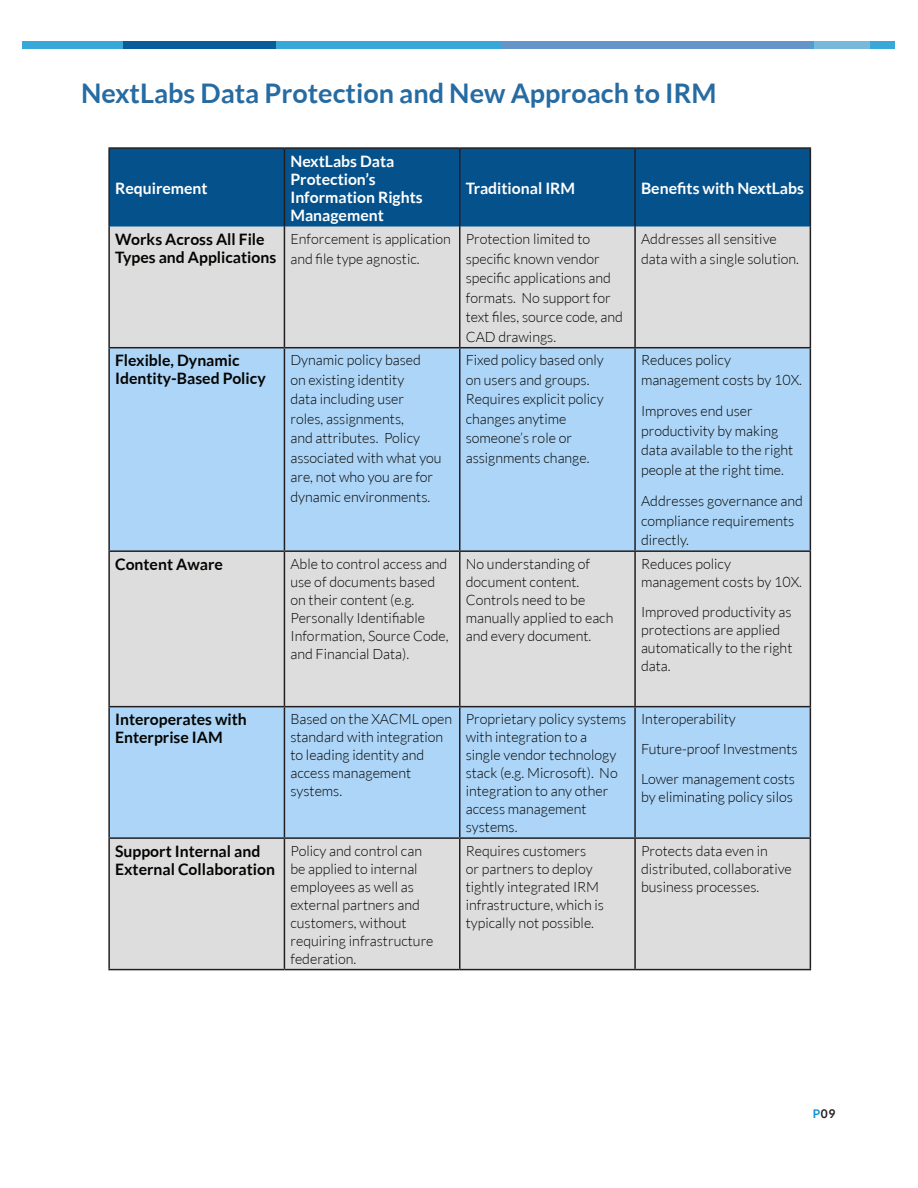
<style>
.page{position:relative;width:918px;height:1188px;background:#fff}
.page>*{position:absolute;margin:0;border:0;box-sizing:border-box;transform-origin:0 0}
.TABLE_HEAD{font:700 27px "Lato";color:#266ba1}
.ONE_LINER{font:700 15.75px/18px "Lato";color:#040503}
.ONE_LINER-2{font:700 15.75px/18px "Lato";color:#fff}
.TABLE_TEXT{font:700 15.75px "Lato";color:#fff}
.ONE_LINER-3{font:300 14.25px/18px "Lato";color:#040503}
.TABLE_TEXT-2{font:300 14.25px/19.5px "Lato";color:#040503}
.t1{font:700 12px "Lato";color:#241f21}
.s1{color:#1294cf}
</style>
<div class="page">
<div style="left:22px;top:41px;width:874px;height:8px;background:#38a8d9"></div>
<div style="left:123px;top:41px;width:153px;height:8px;background:#085c9c"></div>
<div style="left:814px;top:41px;width:56px;height:8px;background:#78b8d9"></div>
<div style="left:502px;top:41px;width:310px;height:8px;background:#6696c9"></div>
<div style="left:110px;top:149px;width:700px;height:78px;background:#04518c"></div>
<div style="left:110px;top:227px;width:700px;height:742px;background:#dedddd"></div>
<svg style="left:110px;top:348px;width:700px;height:489px;background:#bad5ec"></svg>
<hr style="left:108px;top:227px;width:2px;height:120px;background:#231f20">
<hr style="left:284px;top:227px;width:1px;height:120px;background:#231f20">
<hr style="left:459px;top:227px;width:1px;height:120px;background:#231f20">
<hr style="left:634px;top:227px;width:2px;height:120px;background:#231f20">
<hr style="left:810px;top:227px;width:1px;height:120px;background:#231f20">
<hr style="left:108px;top:347px;width:176px;height:1px;background:#231f20">
<hr style="left:108px;top:348px;width:2px;height:202px;background:#231f20">
<hr style="left:284px;top:347px;width:176px;height:1px;background:#231f20">
<hr style="left:284px;top:348px;width:1px;height:202px;background:#231f20">
<hr style="left:460px;top:347px;width:175px;height:1px;background:#231f20">
<hr style="left:459px;top:348px;width:1px;height:202px;background:#231f20">
<hr style="left:635px;top:347px;width:176px;height:1px;background:#231f20">
<hr style="left:634px;top:348px;width:2px;height:202px;background:#231f20">
<hr style="left:810px;top:348px;width:1px;height:202px;background:#231f20">
<hr style="left:108px;top:550px;width:176px;height:2px;background:#231f20">
<hr style="left:108px;top:552px;width:2px;height:154px;background:#231f20">
<hr style="left:284px;top:550px;width:176px;height:2px;background:#231f20">
<hr style="left:284px;top:552px;width:1px;height:154px;background:#231f20">
<hr style="left:460px;top:550px;width:175px;height:2px;background:#231f20">
<hr style="left:459px;top:552px;width:1px;height:154px;background:#231f20">
<hr style="left:635px;top:550px;width:176px;height:2px;background:#231f20">
<hr style="left:634px;top:552px;width:2px;height:154px;background:#231f20">
<hr style="left:810px;top:552px;width:1px;height:154px;background:#231f20">
<hr style="left:108px;top:706px;width:176px;height:1px;background:#231f20">
<hr style="left:108px;top:707px;width:2px;height:130px;background:#231f20">
<hr style="left:284px;top:706px;width:176px;height:1px;background:#231f20">
<hr style="left:284px;top:707px;width:1px;height:130px;background:#231f20">
<hr style="left:460px;top:706px;width:175px;height:1px;background:#231f20">
<hr style="left:459px;top:707px;width:1px;height:130px;background:#231f20">
<hr style="left:635px;top:706px;width:176px;height:1px;background:#231f20">
<hr style="left:634px;top:707px;width:2px;height:130px;background:#231f20">
<hr style="left:810px;top:707px;width:1px;height:130px;background:#231f20">
<hr style="left:108px;top:837px;width:176px;height:2px;background:#231f20">
<hr style="left:108px;top:839px;width:2px;height:130px;background:#231f20">
<hr style="left:284px;top:837px;width:176px;height:2px;background:#231f20">
<hr style="left:284px;top:839px;width:1px;height:130px;background:#231f20">
<hr style="left:460px;top:837px;width:175px;height:2px;background:#231f20">
<hr style="left:459px;top:839px;width:1px;height:130px;background:#231f20">
<hr style="left:635px;top:837px;width:176px;height:2px;background:#231f20">
<hr style="left:634px;top:839px;width:2px;height:130px;background:#231f20">
<hr style="left:810px;top:839px;width:1px;height:130px;background:#231f20">
<hr style="left:108px;top:969px;width:176px;height:1px;background:#231f20">
<hr style="left:284px;top:969px;width:176px;height:1px;background:#231f20">
<hr style="left:460px;top:969px;width:175px;height:1px;background:#231f20">
<hr style="left:635px;top:969px;width:176px;height:1px;background:#231f20">
<hr style="left:108px;top:147px;width:176px;height:2px;background:#231f20">
<hr style="left:108px;top:149px;width:2px;height:78px;background:#231f20">
<hr style="left:284px;top:147px;width:176px;height:2px;background:#231f20">
<hr style="left:284px;top:149px;width:1px;height:78px;background:#231f20">
<hr style="left:460px;top:147px;width:175px;height:2px;background:#231f20">
<hr style="left:459px;top:149px;width:1px;height:78px;background:#231f20">
<hr style="left:635px;top:147px;width:176px;height:2px;background:#231f20">
<hr style="left:634px;top:149px;width:2px;height:78px;background:#231f20">
<hr style="left:810px;top:149px;width:1px;height:78px;background:#231f20">
<p class="TABLE_HEAD" style="left:81px;top:77px;width:637px">NextLabs Data Protection and New Approach to IRM</p>
<p class="TABLE_TEXT" style="left:115px;top:179px;width:94px">Requirement</p>
<p class="ONE_LINER-2" style="left:290px;top:152px;width:134px">NextLabs Data<br>Protection’s<br>Information Rights<br>Management</p>
<p class="ONE_LINER-2" style="left:466px;top:179px;width:111px">Traditional IRM</p>
<p class="ONE_LINER-2" style="left:641px;top:179px;width:165px">Benefits with NextLabs</p>
<p class="ONE_LINER" style="left:115px;top:230px;width:163px">Works Across All File<br>Types and Applications</p>
<p class="TABLE_TEXT-2" style="left:290px;top:229px;width:162px">Enforcement is application and file type agnostic.</p>
<p class="TABLE_TEXT-2" style="left:466px;top:229px;width:159px">Protection limited to specific known vendor specific applications and formats. No support for text files, source code, and<br>CAD drawings.</p>
<p class="TABLE_TEXT-2" style="left:641px;top:229px;width:159px">Addresses all sensitive data with a single solution.</p>
<p class="ONE_LINER" style="left:115px;top:351px;width:152px">Flexible, Dynamic<br>Identity-Based Policy</p>
<p class="TABLE_TEXT-2" style="left:290px;top:350px;width:153px">Dynamic policy based<br>on existing identity<br>data including user<br>roles, assignments,<br>and attributes. Policy associated with what you are, not who you are for dynamic environments.</p>
<p class="TABLE_TEXT-2" style="left:466px;top:350px;width:140px">Fixed policy based only on users and groups.<br>Requires explicit policy changes anytime someone’s role or assignments change.</p>
<p class="TABLE_TEXT-2" style="left:641px;top:350px;width:162px">Reduces policy management costs by 10X.</p>
<p class="TABLE_TEXT-2" style="left:641px;top:401px;width:154px">Improves end user productivity by making data available to the right people at the right time.</p>
<p class="TABLE_TEXT-2" style="left:641px;top:491px;width:163px">Addresses governance and compliance requirements directly.</p>
<p class="ONE_LINER" style="left:115px;top:555px;width:109px">Content Aware</p>
<p class="ONE_LINER-3" style="left:290px;top:555px;width:160px">Able to control access and use of documents based on their content (e.g.<br>Personally Identifiable<br>Information, Source Code, and Financial Data).</p>
<p class="ONE_LINER-3" style="left:466px;top:555px;width:149px">No understanding of document content.<br>Controls need to be manually applied to each and every document.</p>
<p class="ONE_LINER-3" style="left:641px;top:555px;width:162px">Reduces policy management costs by 10X.</p>
<p class="ONE_LINER-3" style="left:641px;top:603px;width:153px">Improved productivity as protections are applied automatically to the right data.</p>
<p class="ONE_LINER" style="left:115px;top:710px;width:133px">Interoperates with<br>Enterprise IAM</p>
<p class="ONE_LINER-3" style="left:290px;top:710px;width:163px">Based on the XACML open standard with integration to leading identity and access management systems.</p>
<p class="ONE_LINER-3" style="left:466px;top:710px;width:162px">Proprietary policy systems with integration to a<br>single vendor technology stack (e.g. Microsoft). No integration to any other access management systems.</p>
<p class="ONE_LINER-3" style="left:641px;top:710px;width:96px">Interoperability</p>
<p class="ONE_LINER-3" style="left:641px;top:740px;width:158px">Future-proof Investments</p>
<p class="ONE_LINER-3" style="left:641px;top:770px;width:155px">Lower management costs by eliminating policy silos</p>
<p class="ONE_LINER" style="left:115px;top:842px;width:161px">Support Internal and<br>External Collaboration</p>
<p class="ONE_LINER-3" style="left:290px;top:842px;width:145px">Policy and control can be applied to internal employees as well as external partners and customers, without requiring infrastructure federation.</p>
<p class="ONE_LINER-3" style="left:466px;top:842px;width:140px">Requires customers<br>or partners to deploy tightly integrated IRM infrastructure, which is typically not possible.</p>
<p class="ONE_LINER-3" style="left:641px;top:842px;width:152px">Protects data even in distributed, collaborative business processes.</p>
<p class="t1" style="left:813px;top:1107px;width:24px"><span class="s1">P</span>09</p>
</div>
